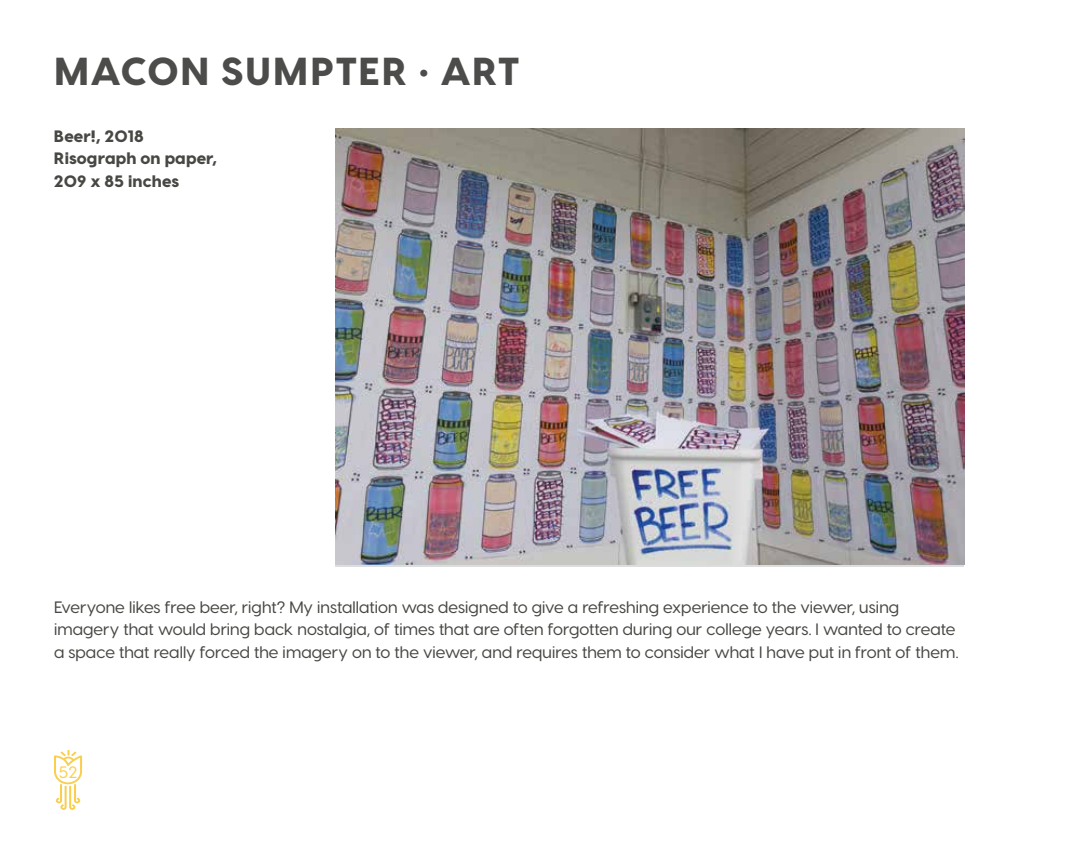
<style>
.page{position:relative;width:1080px;height:864px;background:#fff}
.page>*{position:absolute;margin:0;border:0;box-sizing:border-box;transform-origin:0 0}
.t1{font:800 39px "Visby CF";letter-spacing:.03em;color:#4c4c4b}
.t2{font:500 16.5px/22.5px "Visby CF";letter-spacing:.005em;color:#474743}
.t3{font:800 16.5px/22.5px "Visby CF";letter-spacing:.005em;color:#474743}
.t4{font:500 16.5px "Visby CF";color:#fbcf4c}
</style>
<div class="page">
<svg style="left:54px;top:750px;width:28px;height:60px"></svg>
<img style="left:335px;top:129px;width:629px;height:435px">
<h1 class="t1" style="left:54px;top:46px;width:468px">MACON SUMPTER • ART</h1>
<p class="t3" style="left:54px;top:125px;width:164px">Beer!, 2018<br>Risograph on paper,<br>209 x 85 inches</p>
<p class="t2" style="left:54px;top:596px;width:906px">Everyone likes free beer, right? My installation was designed to give a refreshing experience to the viewer, using imagery that would bring back nostalgia, of times that are often forgotten during our college years. I wanted to create a space that really forced the imagery on to the viewer, and requires them to consider what I have put in front of them.</p>
<p class="t4" style="left:59px;top:762px;width:20px">52</p>
</div>
